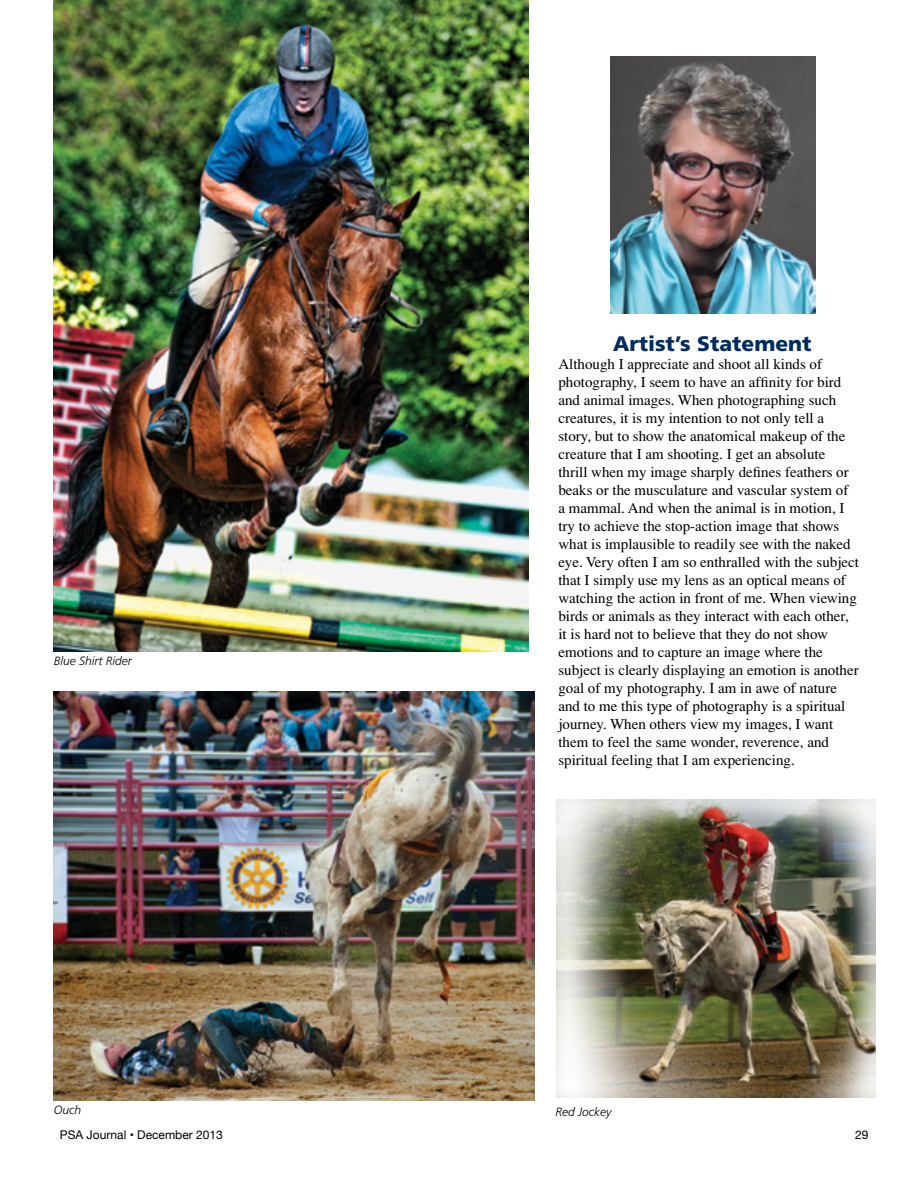
<style>
.page{position:relative;width:918px;height:1188px;background:#fff}
.page>*{position:absolute;margin:0;border:0;box-sizing:border-box;transform-origin:0 0}
.t1{font:900 21px "Frutiger";color:#002b63}
.t2{font:15px/18px "Times";color:#000}
.t3{font:italic 300 12px "Frutiger";color:#000}
.t4{font:12px "Helvetica Neue";color:#000}
</style>
<div class="page">
<img style="left:54px;top:0;width:475px;height:652px">
<img style="left:54px;top:692px;width:480px;height:408px">
<img style="left:556px;top:799px;width:319px;height:298px">
<img style="left:611px;top:56px;width:205px;height:257px">
<p class="t3" style="left:54px;top:654px;width:80px">Blue Shirt Rider</p>
<h1 class="t1" style="left:613px;top:331px;width:200px">Artist’s Statement</h1>
<p class="t2" style="left:558px;top:355px;width:302px">Although I appreciate and shoot all kinds of photography, I seem to have an affinity for bird and animal images. When photographing such creatures, it is my intention to not only tell a story, but to show the anatomical makeup of the creature that I am shooting. I get an absolute<br>thrill when my image sharply defines feathers or beaks or the musculature and vascular system of<br>a mammal. And when the animal is in motion, I try to achieve the stop-action image that shows what is implausible to readily see with the naked eye. Very often I am so enthralled with the subject that I simply use my lens as an optical means of watching the action in front of me. When viewing birds or animals as they interact with each other, it is hard not to believe that they do not show emotions and to capture an image where the subject is clearly displaying an emotion is another goal of my photography. I am in awe of nature and to me this type of photography is a spiritual journey. When others view my images, I want them to feel the same wonder, reverence, and spiritual feeling that I am experiencing.</p>
<p class="t3" style="left:54px;top:1103px;width:29px">Ouch</p>
<p class="t3" style="left:555px;top:1105px;width:58px">Red Jockey</p>
<p class="t4" style="left:60px;top:1126px;width:164px">PSA Journal • December 2013</p>
<p class="t4" style="left:855px;top:1126px;width:15px">29</p>
</div>
